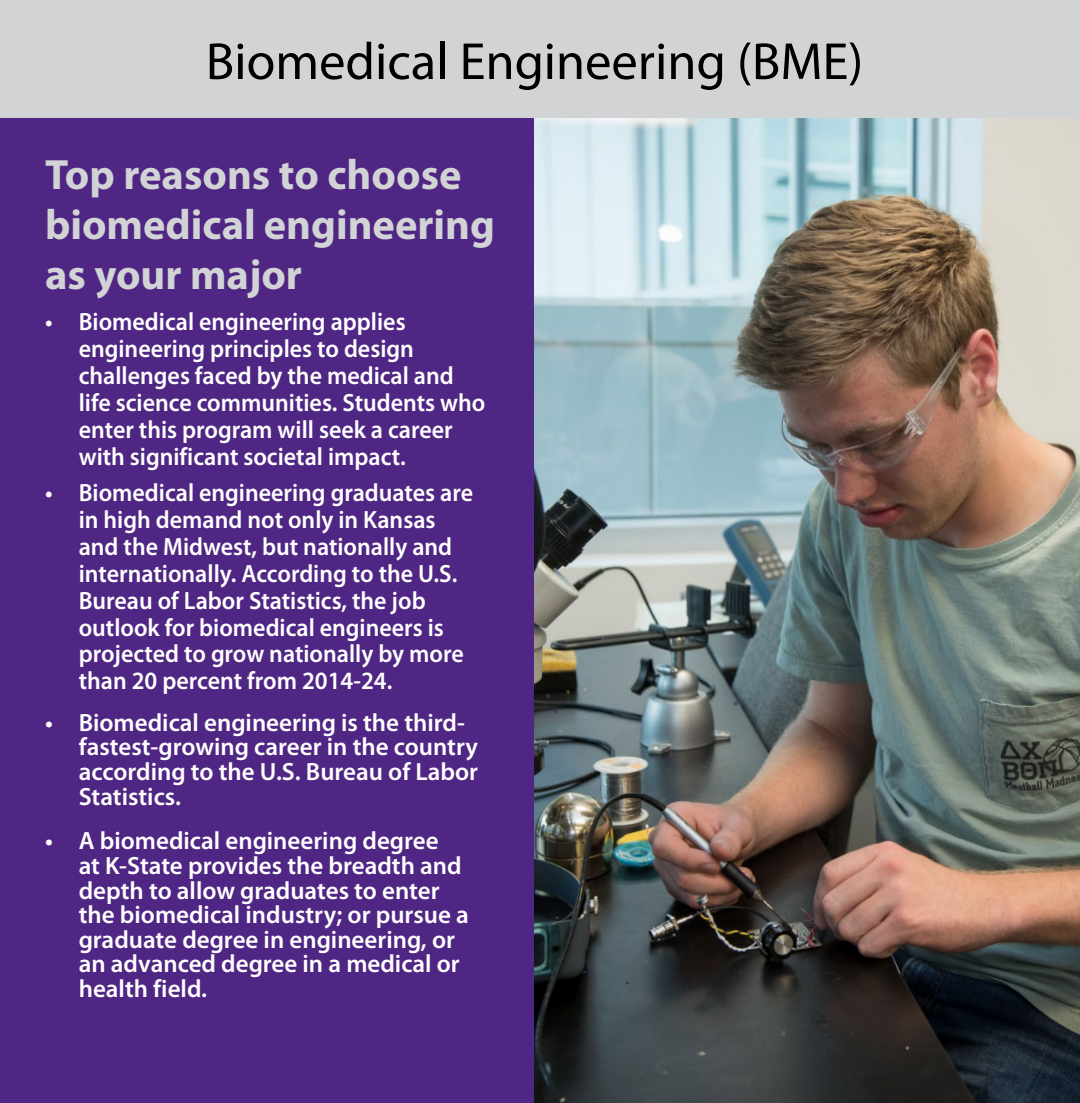
<style>
.page{position:relative;width:1080px;height:1103px;background:#fff}
.page>*{position:absolute;margin:0;border:0;box-sizing:border-box;transform-origin:0 0}
.t1{font:52.5px "Myriad Pro";color:#000}
.t2{font:700 42.5px/50px "Myriad Pro";color:#d1d3d4}
.t3{font:600 25px/26.8px "Myriad Pro";color:#fff;scale:.96 1}
.t4{font:600 25px/24.5px "Myriad Pro";color:#fff}
</style>
<div class="page">
<div style="left:0;top:0;width:1080px;height:119px;background:#d1d3d4"></div>
<div style="left:0;top:119px;width:704px;height:983px;background:#4f2683"></div>
<img style="left:535px;top:119px;width:545px;height:983px">
<h1 class="t1" style="left:206px;top:29px;width:659px">Biomedical Engineering (BME)</h1>
<h2 class="t2" style="left:45px;top:148px;width:452px">Top reasons to choose biomedical engineering as your major</h2>
<p class="t3" style="left:79px;top:308px;width:425px;text-indent:-34px">• Biomedical engineering applies engineering principles to design challenges faced by the medical and life science communities. Students who enter this program will seek a career with significant societal impact.</p>
<p class="t3" style="left:79px;top:479px;width:412px;text-indent:-34px">• Biomedical engineering graduates are in high demand not only in Kansas and the Midwest, but nationally and internationally. According to the U.S.<br>Bureau of Labor Statistics, the job outlook for biomedical engineers is projected to grow nationally by more than 20 percent from 2014-24.</p>
<p class="t4" style="left:79px;top:709px;width:401px;text-indent:-34px">• Biomedical engineering is the third&shy;fastest-growing career in the country according to the U.S. Bureau of Labor<br>Statistics.</p>
<p class="t4" style="left:79px;top:828px;width:392px;text-indent:-34px">• A biomedical engineering degree<br>at K-State provides the breadth and depth to allow graduates to enter the biomedical industry; or pursue a graduate degree in engineering, or an advanced degree in a medical or health field.</p>
</div>
